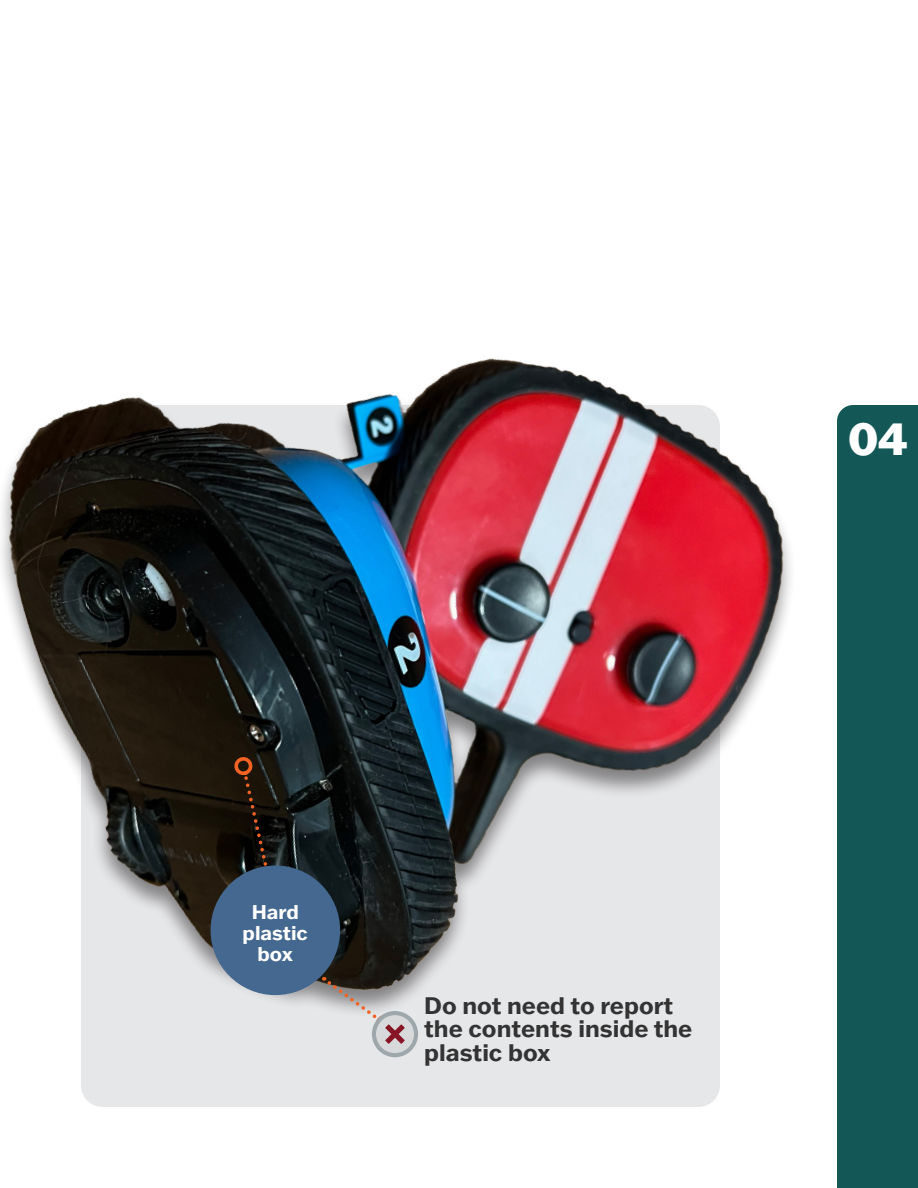
<style>
.page{position:relative;width:918px;height:1188px;background:#fff}
.page>*{position:absolute;margin:0;border:0;box-sizing:border-box;transform-origin:0 0}
.t1{font:800 45px "Pwdbvl Franklin Gothic ATF";color:#fff}
.t2{font:700 23.4px/23.4px "Xyfkwn Franklin Gothic ATF";color:#333}
.t3{font:700 19.5px/21px "Xyfkwn Franklin Gothic ATF";color:#fff;text-align:center}
</style>
<div class="page">
<div style="left:837px;top:405px;width:81px;height:783px;background:#135756"></div>
<div style="left:81px;top:405px;width:639px;height:702px;background:#e6e7e9;border-radius:22px"></div>
<img style="left:1px;top:358px;width:879px;height:706px">
<svg style="left:231px;top:755px;width:40px;height:125px;background:#22150b"></svg>
<div style="left:211px;top:865px;width:129px;height:130px;background:#44688f;border-radius:50%"></div>
<div style="left:372px;top:1011px;width:46px;height:46px;background:#9da7ac;border-radius:50%"></div>
<div style="left:376px;top:1015px;width:38px;height:38px;background:#d8d9db;border-radius:50%"></div>
<svg style="left:324px;top:977px;width:81px;height:67px"></svg>
<h1 class="t1" style="left:848px;top:408px;width:61px">04</h1>
<p class="t3" style="left:243px;top:901px;width:67px">Hard plastic box</p>
<p class="t2" style="left:424px;top:993px;width:270px">Do not need to report the contents inside the plastic box</p>
</div>
